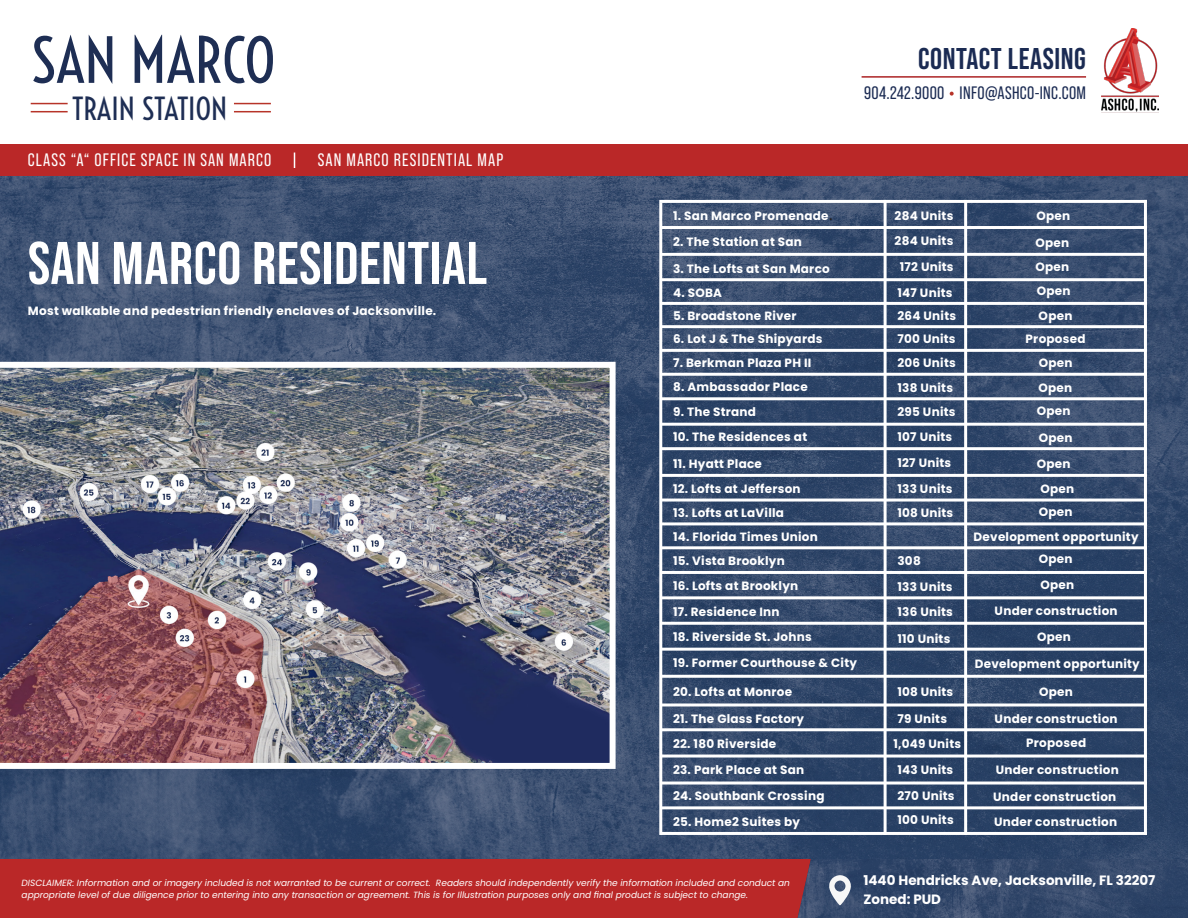
<style>
.page{position:relative;width:1188px;height:918px;background:#fff}
.page>*{position:absolute;margin:0;border:0;box-sizing:border-box;transform-origin:0 0}
.t1{font:700 60px "Bebas Neue Pro";letter-spacing:.01em;color:#fff}
.t2{font:60px "Voltaire";color:#1e2e54}
.t3{font:700 30px "Bebas Neue Pro";letter-spacing:.02em;color:#1b2b53}
.t4{font:30px "Voltaire";letter-spacing:-.005em;color:#1e2e54}
.t5{font:18px "Bebas Neue Pro";letter-spacing:.06em;color:#fff}
.t6{font:18px "Bebas Neue Pro";letter-spacing:.02em;color:#1b2b53}
.t7{font:700 13.5px "Poppins";color:#fff}
.t8{font:700 12px "Poppins";letter-spacing:.02em;color:#fff}
.t9{font:italic 9px/12px "Poppins";color:#fff}
.s1{font-family:"Minion Pro";font-weight:400;font-size:18px;color:#231f20}
</style>
<div class="page">
<hr style="left:862px;top:76px;width:224px;height:2px;background:#ac2325">
<svg style="left:950px;top:92px;width:4px;height:4px"></svg>
<img style="left:1102px;top:29px;width:56px;height:83px">
<div style="left:0;top:144px;width:1188px;height:32px;background:#ba2828"></div>
<hr style="left:31px;top:111px;width:37px;height:1px;background:#b73429">
<hr style="left:234px;top:111px;width:37px;height:1px;background:#b73429">
<hr style="left:31px;top:103px;width:37px;height:1px;background:#b73429">
<hr style="left:234px;top:103px;width:37px;height:1px;background:#b73429">
<div style="left:0;top:859px;width:811px;height:59px;background:#ba2828"></div>
<svg style="left:798px;top:859px;width:390px;height:59px;background:#394a6b"></svg>
<img style="left:0;top:176px;width:1188px;height:683px">
<img style="left:0;top:362px;width:616px;height:407px">
<hr style="left:884px;top:200px;width:3px;height:635px;background:#fff">
<hr style="left:659px;top:203px;width:3px;height:632px;background:#fff">
<hr style="left:964px;top:200px;width:3px;height:635px;background:#fff">
<hr style="left:1144px;top:200px;width:3px;height:635px;background:#fff">
<hr style="left:659px;top:200px;width:488px;height:3px;background:#fff">
<hr style="left:661px;top:226px;width:486px;height:3px;background:#fff">
<hr style="left:661px;top:253px;width:486px;height:3px;background:#fff">
<hr style="left:661px;top:278px;width:486px;height:3px;background:#fff">
<hr style="left:661px;top:302px;width:486px;height:3px;background:#fff">
<hr style="left:661px;top:325px;width:486px;height:3px;background:#fff">
<hr style="left:661px;top:349px;width:486px;height:3px;background:#fff">
<hr style="left:661px;top:373px;width:486px;height:3px;background:#fff">
<hr style="left:661px;top:397px;width:486px;height:3px;background:#fff">
<hr style="left:661px;top:423px;width:486px;height:3px;background:#fff">
<hr style="left:661px;top:447px;width:486px;height:3px;background:#fff">
<hr style="left:661px;top:474px;width:486px;height:3px;background:#fff">
<hr style="left:661px;top:499px;width:486px;height:3px;background:#fff">
<hr style="left:661px;top:522px;width:486px;height:3px;background:#fff">
<hr style="left:661px;top:546px;width:486px;height:3px;background:#fff">
<hr style="left:661px;top:571px;width:486px;height:3px;background:#fff">
<hr style="left:661px;top:596px;width:486px;height:3px;background:#fff">
<hr style="left:661px;top:622px;width:486px;height:3px;background:#fff">
<hr style="left:661px;top:648px;width:486px;height:3px;background:#fff">
<hr style="left:661px;top:675px;width:486px;height:3px;background:#fff">
<hr style="left:661px;top:703px;width:486px;height:3px;background:#fff">
<hr style="left:661px;top:728px;width:486px;height:3px;background:#fff">
<hr style="left:661px;top:755px;width:486px;height:3px;background:#fff">
<hr style="left:661px;top:782px;width:486px;height:3px;background:#fff">
<hr style="left:661px;top:806px;width:486px;height:3px;background:#fff">
<hr style="left:661px;top:832px;width:486px;height:3px;background:#fff">
<svg style="left:294px;top:153px;width:1px;height:15px"></svg>
<h1 class="t2" style="left:31px;top:12px;width:247px">SAN MARCO</h1>
<h2 class="t4" style="left:73px;top:85px;width:156px">TRAIN STATION</h2>
<h3 class="t5" style="left:28px;top:150px;width:245px">CLASS “A“ OFFICE SPACE IN SAN MARCO</h3>
<p class="t5" style="left:318px;top:150px;width:187px">SAN MARCO RESIDENTIAL MAP</p>
<p class="t1" style="left:28px;top:229px;width:461px">SAN MARCO RESIDENTIAL</p>
<p class="t8" style="left:28px;top:303px;width:410px">Most walkable and pedestrian friendly enclaves of Jacksonville.</p>
<h2 class="t3" style="left:918px;top:42px;width:169px">CONTACT LEASING</h2>
<h3 class="t6" style="left:864px;top:83px;width:223px">904.242.9000 INFO@ASHCO-INC.COM</h3>
<p class="t8" style="left:673px;top:209px;width:161px">1. San Marco Promenade<span class="s1">.</span></p>
<p class="t8" style="left:895px;top:208px;width:60px">284 Units</p>
<p class="t8" style="left:895px;top:234px;width:60px">284 Units</p>
<p class="t8" style="left:900px;top:260px;width:55px">172 Units</p>
<p class="t8" style="left:897px;top:286px;width:57px">147 Units</p>
<p class="t8" style="left:897px;top:309px;width:60px">264 Units</p>
<p class="t8" style="left:897px;top:332px;width:60px">700 Units</p>
<p class="t8" style="left:897px;top:356px;width:60px">206 Units</p>
<p class="t8" style="left:897px;top:381px;width:57px">138 Units</p>
<p class="t8" style="left:897px;top:404px;width:60px">295 Units</p>
<p class="t8" style="left:897px;top:430px;width:56px">107 Units</p>
<p class="t8" style="left:897px;top:456px;width:55px">127 Units</p>
<p class="t8" style="left:897px;top:481px;width:57px">133 Units</p>
<p class="t8" style="left:897px;top:506px;width:57px">108 Units</p>
<p class="t8" style="left:897px;top:554px;width:25px">308</p>
<p class="t8" style="left:897px;top:579px;width:57px">133 Units</p>
<p class="t8" style="left:673px;top:234px;width:130px">2. The Station at San</p>
<p class="t8" style="left:673px;top:261px;width:158px">3. The Lofts at San Marco</p>
<p class="t8" style="left:673px;top:286px;width:51px">4. SOBA</p>
<p class="t8" style="left:673px;top:309px;width:125px">5. Broadstone River</p>
<p class="t8" style="left:673px;top:332px;width:151px">6. Lot J &amp; The Shipyards</p>
<p class="t8" style="left:673px;top:356px;width:140px">7. Berkman Plaza PH II</p>
<p class="t8" style="left:673px;top:380px;width:136px">8. Ambassador Place</p>
<p class="t8" style="left:673px;top:405px;width:85px">9. The Strand</p>
<p class="t8" style="left:673px;top:430px;width:136px">10. The Residences at</p>
<p class="t8" style="left:673px;top:457px;width:90px">11. Hyatt Place</p>
<p class="t8" style="left:673px;top:482px;width:129px">12. Lofts at Jefferson</p>
<p class="t8" style="left:673px;top:506px;width:113px">13. Lofts at LaVilla</p>
<p class="t8" style="left:673px;top:530px;width:146px">14. Florida Times Union</p>
<p class="t8" style="left:673px;top:554px;width:113px">15. Vista Brooklyn</p>
<p class="t8" style="left:673px;top:579px;width:127px">16. Lofts at Brooklyn</p>
<p class="t8" style="left:673px;top:604px;width:108px">17. Residence Inn</p>
<p class="t8" style="left:897px;top:605px;width:57px">136 Units</p>
<p class="t8" style="left:673px;top:630px;width:140px">18. Riverside St. Johns</p>
<p class="t8" style="left:897px;top:632px;width:54px">110 Units</p>
<p class="t8" style="left:673px;top:656px;width:186px">19. Former Courthouse &amp; City</p>
<p class="t8" style="left:673px;top:685px;width:121px">20. Lofts at Monroe</p>
<p class="t8" style="left:897px;top:685px;width:57px">108 Units</p>
<p class="t8" style="left:673px;top:712px;width:133px">21. The Glass Factory</p>
<p class="t8" style="left:897px;top:712px;width:51px">79 Units</p>
<p class="t8" style="left:673px;top:737px;width:105px">22. 180 Riverside</p>
<p class="t8" style="left:893px;top:737px;width:69px">1,049 Units</p>
<p class="t8" style="left:673px;top:763px;width:133px">23. Park Place at San</p>
<p class="t8" style="left:673px;top:789px;width:153px">24. Southbank Crossing</p>
<p class="t8" style="left:897px;top:763px;width:57px">143 Units</p>
<p class="t8" style="left:897px;top:789px;width:59px">270 Units</p>
<p class="t8" style="left:673px;top:815px;width:129px">25. Home2 Suites by</p>
<p class="t8" style="left:897px;top:813px;width:58px">100 Units</p>
<p class="t8" style="left:1036px;top:209px;width:35px">Open</p>
<p class="t8" style="left:1035px;top:236px;width:35px">Open</p>
<p class="t8" style="left:1035px;top:260px;width:35px">Open</p>
<p class="t8" style="left:1037px;top:284px;width:35px">Open</p>
<p class="t8" style="left:1039px;top:309px;width:35px">Open</p>
<p class="t8" style="left:1026px;top:332px;width:61px">Proposed</p>
<p class="t8" style="left:1039px;top:356px;width:35px">Open</p>
<p class="t8" style="left:1038px;top:380px;width:35px">Open</p>
<p class="t8" style="left:1037px;top:404px;width:35px">Open</p>
<p class="t8" style="left:1039px;top:431px;width:35px">Open</p>
<p class="t8" style="left:1037px;top:457px;width:35px">Open</p>
<p class="t8" style="left:1040px;top:481px;width:35px">Open</p>
<p class="t8" style="left:1039px;top:504px;width:35px">Open</p>
<p class="t8" style="left:1039px;top:552px;width:35px">Open</p>
<p class="t8" style="left:1040px;top:578px;width:35px">Open</p>
<p class="t8" style="left:974px;top:530px;width:167px">Development opportunity</p>
<p class="t8" style="left:995px;top:604px;width:125px">Under construction</p>
<p class="t8" style="left:1037px;top:630px;width:35px">Open</p>
<p class="t8" style="left:975px;top:657px;width:167px">Development opportunity</p>
<p class="t8" style="left:1039px;top:685px;width:35px">Open</p>
<p class="t8" style="left:1026px;top:736px;width:61px">Proposed</p>
<p class="t8" style="left:995px;top:711px;width:125px">Under construction</p>
<p class="t8" style="left:996px;top:763px;width:125px">Under construction</p>
<p class="t8" style="left:993px;top:790px;width:125px">Under construction</p>
<p class="t8" style="left:994px;top:815px;width:125px">Under construction</p>
<p class="t9" style="left:22px;top:877px;width:770px">DISCLAIMER: Information and or imagery included is not warranted to be current or correct. Readers should independently verify the information included and conduct an appropriate level of due diligence prior to entering into any transaction or agreement. This is for Illustration purposes only and final product is subject to change.</p>
<p class="t7" style="left:863px;top:873px;width:294px">1440 Hendricks Ave, Jacksonville, FL 32207</p>
<p class="t7" style="left:863px;top:891px;width:79px">Zoned: PUD</p>
</div>
